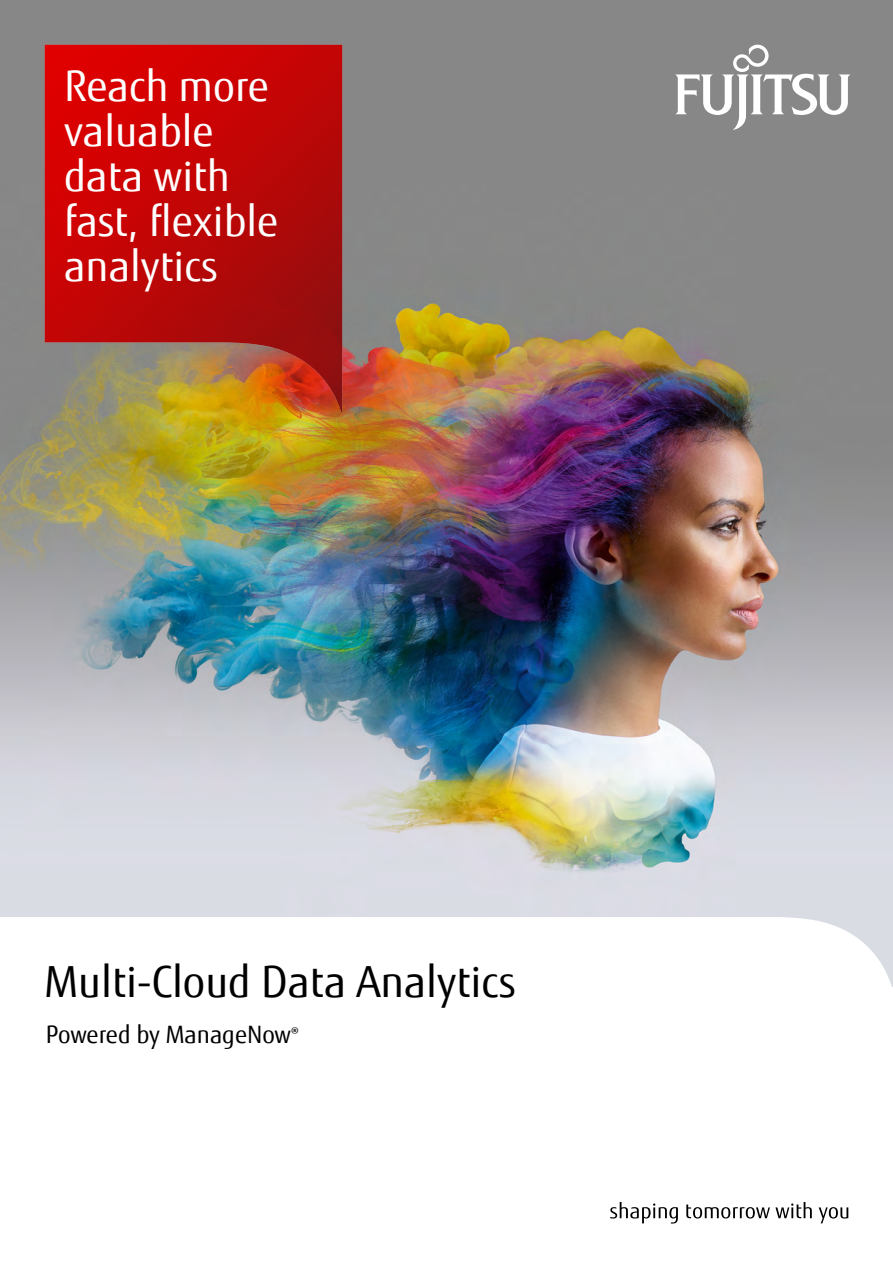
<style>
.page{position:relative;width:893px;height:1263px;background:#fff}
.page>*{position:absolute;margin:0;border:0;box-sizing:border-box;transform-origin:0 0}
.t1{font:42.9px "Fujitsu Sans";color:#000}
.t2{font:42px/45px "Fujitsu Sans";color:#fff}
.t3{font:24px "Fujitsu Sans";color:#000}
</style>
<div class="page">
<img style="left:0;top:0;width:893px;height:987px">
<svg style="left:675px;top:45px;width:175px;height:85px"></svg>
<svg style="left:45px;top:45px;width:297px;height:367px;background:#be1b12"></svg>
<svg style="left:610px;top:1202px;width:68px;height:21px"></svg>
<svg style="left:686px;top:1202px;width:126px;height:16px"></svg>
<svg style="left:819px;top:1207px;width:29px;height:16px"></svg>
<p class="t2" style="left:64px;top:64px;width:216px">Reach more valuable data with fast, flexible analytics</p>
<p class="t1" style="left:45px;top:955px;width:473px">Multi-Cloud Data Analytics</p>
<p class="t3" style="left:46px;top:1020px;width:254px">Powered by ManageNow<sup>®</sup></p>
</div>
